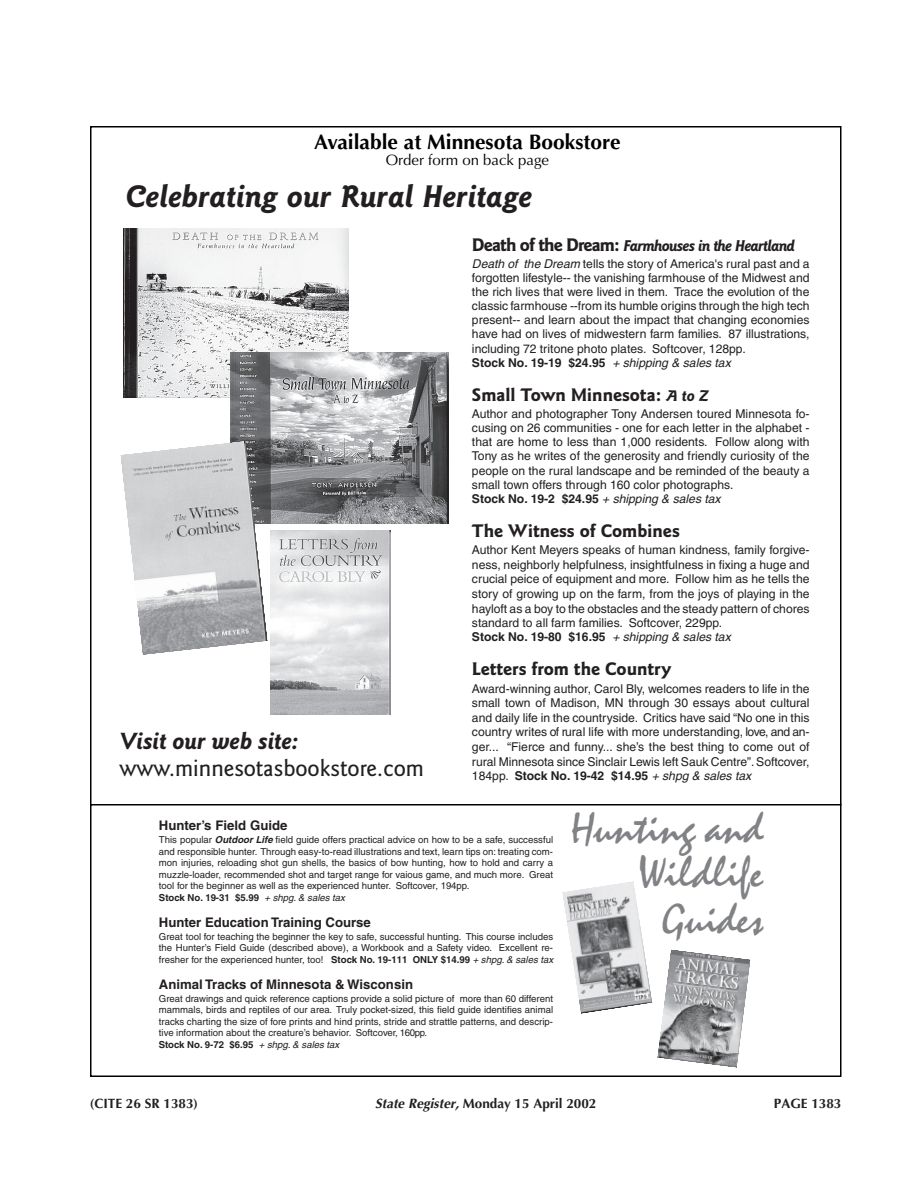
<style>
.page{position:relative;width:918px;height:1188px;background:#fff}
.page>*{position:absolute;margin:0;border:0;box-sizing:border-box;transform-origin:0 0}
.t1{font:43.2px/45.6px "Mistral";letter-spacing:-.005em;color:#808285;text-align:right}
.t2{font:italic 700 32.4px "Goudy Sans";color:#231f20}
.t3{font:500 24.3px "Goudy Sans";color:#231f20}
.t4{font:italic 700 24.3px "Goudy Sans";color:#231f20}
.t5{font:700 21px "Optima";color:#000}
.t6{font:700 18.9px "Goudy Sans";color:#231f20}
.t7{font:italic 700 16.2px "Goudy Sans";letter-spacing:-.045em;color:#231f20}
.t8{font:15px "Optima";color:#000}
.t9{font:700 13.5px "Optima";color:#231f20}
.t10{font:700 13.2px "Helvetica";color:#231f20}
.t11{font:12.15px/14.2px "Helvetica";color:#231f20}
.t12{font:9.6px/11.6px "Helvetica";color:#231f20}
.s1{font-style:normal;font-size:18.9px}
.s2{font-style:italic}
.s3{font-weight:700}
.s4{font-style:italic;font-size:16.2px}
.s5{font-weight:700;font-style:italic}
</style>
<div class="page">
<img style="left:123px;top:229px;width:225px;height:168px">
<img style="left:231px;top:353px;width:217px;height:170px">
<img style="left:270px;top:531px;width:121px;height:184px">
<img style="left:120px;top:441px;width:148px;height:214px">
<img style="left:657px;top:949px;width:94px;height:119px">
<img style="left:562px;top:881px;width:90px;height:133px">
<div style="left:90px;top:804px;width:752px;height:273px;border:2px solid #000"></div>
<h3 class="t5" style="left:314px;top:133px;width:308px">Available at Minnesota Bookstore</h3>
<p class="t8" style="left:386px;top:154px;width:165px">Order form on back page</p>
<h2 class="t2" style="left:125px;top:184px;width:409px">Celebrating our Rural Heritage</h2>
<h3 class="t4" style="left:119px;top:731px;width:181px">Visit our web site:</h3>
<h3 class="t3" style="left:120px;top:755px;width:306px">www.minnesotasbookstore.com</h3>
<h3 class="t7" style="left:472px;top:239px;width:325px"><span class="s1">Death of the Dream:</span> Farmhouses in the Heartland</h3>
<p class="t11" style="left:472px;top:257px;width:339px"><span class="s2">Death of the Dream</span> tells the story of America's rural past and a forgotten lifestyle-- the vanishing farmhouse of the Midwest and the rich lives that were lived in them. Trace the evolution of the classic farmhouse --from its humble origins through the high tech present-- and learn about the impact that changing economies have had on lives of midwestern farm families. 87 illustrations, including 72 tritone photo plates. Softcover, 128pp.<br><span class="s3">Stock No. 19-19 $24.95</span> <span class="s2">+ shipping &amp; sales tax</span></p>
<h3 class="t6" style="left:472px;top:384px;width:238px">Small Town Minnesota: <span class="s4">A to Z</span></h3>
<p class="t11" style="left:472px;top:408px;width:339px">Author and photographer Tony Andersen toured Minnesota fo&shy;cusing on 26 communities - one for each letter in the alphabet - that are home to less than 1,000 residents. Follow along with Tony as he writes of the generosity and friendly curiosity of the people on the rural landscape and be reminded of the beauty a small town offers through 160 color photographs.<br><span class="s3">Stock No. 19-2 $24.95</span> <span class="s2">+ shipping &amp; sales tax</span></p>
<h3 class="t6" style="left:472px;top:520px;width:209px">The Witness of Combines</h3>
<p class="t11" style="left:472px;top:544px;width:339px">Author Kent Meyers speaks of human kindness, family forgive&shy;ness, neighborly helpfulness, insightfulness in fixing a huge and crucial peice of equipment and more. Follow him as he tells the story of growing up on the farm, from the joys of playing in the hayloft as a boy to the obstacles and the steady pattern of chores standard to all farm families. Softcover, 229pp.<br><span class="s3">Stock No. 19-80 $16.95</span> <span class="s2">+ shipping &amp; sales tax</span></p>
<h3 class="t6" style="left:472px;top:658px;width:201px">Letters from the Country</h3>
<p class="t11" style="left:472px;top:682px;width:339px;text-align:justify">Award-winning author, Carol Bly, welcomes readers to life in the small town of Madison, MN through 30 essays about cultural and daily life in the countryside. Critics have said “No one in this country writes of rural life with more understanding, love, and an&shy;ger... “Fierce and funny... she’s the best thing to come out of rural Minnesota since Sinclair Lewis left Sauk Centre”. Softcover, 184pp. <span class="s3">Stock No. 19-42 $14.95</span> <span class="s2">+ shpg &amp; sales tax</span></p>
<p class="t10" style="left:159px;top:821px;width:130px">Hunter’s Field Guide</p>
<p class="t12" style="left:159px;top:835px;width:396px">This popular <span class="s5">Outdoor Life</span> field guide offers practical advice on how to be a safe, successful and responsible hunter. Through easy-to-read illustrations and text, learn tips on: treating com&shy;mon injuries, reloading shot gun shells, the basics of bow hunting, how to hold and carry a muzzle-loader, recommended shot and target range for vaious game, and much more. Great tool for the beginner as well as the experienced hunter. Softcover, 194pp.<br><span class="s3">Stock No. 19-31 $5.99</span> <span class="s2">+ shpg.&amp; sales tax</span></p>
<p class="t10" style="left:159px;top:917px;width:213px">Hunter Education Training Course</p>
<p class="t12" style="left:159px;top:931px;width:398px">Great tool for teaching the beginner the key to safe, successful hunting. This course includes the Hunter’s Field Guide (described above), a Workbook and a Safety video. Excellent re&shy;fresher for the experienced hunter, too! <span class="s3">Stock No. 19-111 ONLY $14.99</span> <span class="s2">+ shpg.&amp; sales tax</span></p>
<p class="t10" style="left:159px;top:979px;width:256px">Animal Tracks of Minnesota &amp; Wisconsin</p>
<p class="t12" style="left:159px;top:993px;width:396px">Great drawings and quick reference captions provide a solid picture of more than 60 different mammals, birds and reptiles of our area. Truly pocket-sized, this field guide identifies animal tracks charting the size of fore prints and hind prints, stride and strattle patterns, and descrip&shy;tive information about the creature’s behavior. Softcover, 160pp.<br><span class="s3">Stock No. 9-72 $6.95</span> <span class="s2">+ shpg.&amp; sales tax</span></p>
<h1 class="t1" style="left:572px;top:811px;width:192px">Hunting and<br>Wildlife<br>Guides</h1>
<p class="t9" style="left:90px;top:1098px;width:110px">(CITE 26 SR 1383)</p>
<p class="t9" style="left:375px;top:1098px;width:223px"><span class="s2">State Register,</span> Monday 15 April 2002</p>
<p class="t9" style="left:774px;top:1098px;width:69px">PAGE 1383</p>
</div>
